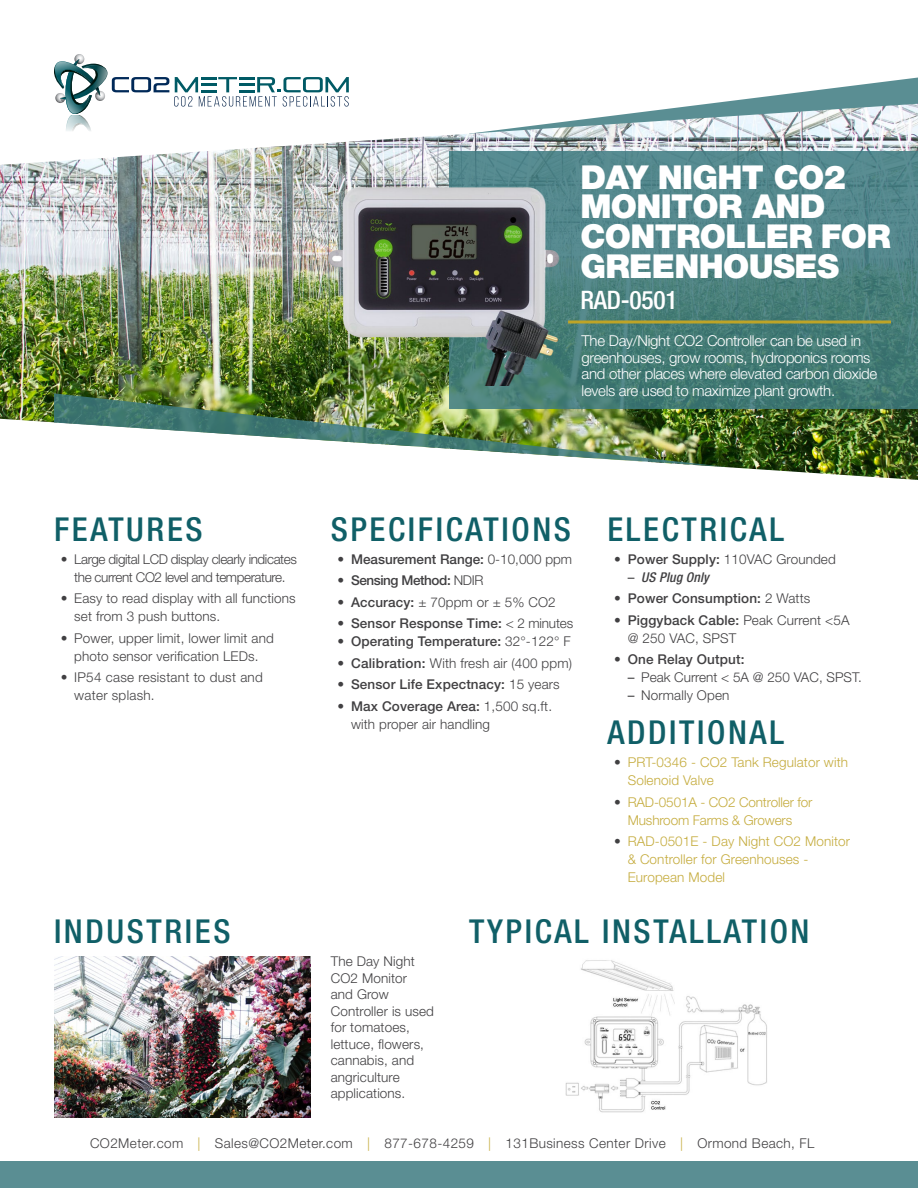
<style>
.page{position:relative;width:918px;height:1188px;background:#fff}
.page>*{position:absolute;margin:0;border:0;box-sizing:border-box;transform-origin:0 0}
.t1{font:500 condensed 33px "Helvetica Neue LT Pro";letter-spacing:.08em;color:#105f67}
.t2{font:900 33px/30px "Helvetica Neue LT Pro";letter-spacing:-.02em;color:#fff}
.t3{font:500 condensed 25.5px "Helvetica Neue LT Pro";letter-spacing:-.01em;color:#fff}
.t4{font:300 15px/16.5px "Helvetica Neue LT Pro";letter-spacing:-.02em;color:#fff}
.t5{font:300 13.5px/16.5px "Helvetica Neue LT Pro";letter-spacing:.01em;color:#414042}
.t6{font:500 13.5px "Helvetica Neue LT Pro";letter-spacing:.01em;color:#414042}
.t7{font:300 13.5px/18px "Helvetica Neue LT Pro";letter-spacing:.01em;color:#c5ac3e}
.t8{font:300 13.5px "Helvetica Neue LT Pro";letter-spacing:.03em;color:#414042}
.t9{font:300 13.5px/18px "Helvetica Neue LT Pro";letter-spacing:-.03em;color:#414042;text-align:center}
.t10{font:300 13.5px/18px "Helvetica Neue LT Pro";letter-spacing:-.01em;color:#c5ac3e;text-align:center}
.t11{font:500 13.5px "Helvetica Neue LT Pro";letter-spacing:-.03em;color:#414042}
.t12{font:italic 500 condensed 13.5px "Helvetica Neue LT Std";letter-spacing:.01em;color:#414042}
.s1{font-weight:500}
.s2{font-family:"Helvetica Neue LT Pro";font-weight:400;font-style:normal;font-stretch:normal}
.s3{font-weight:300}
.s4{font-weight:400}
.s5{color:#414042}
.s6{color:#c5ac3e}
</style>
<div class="page">
<svg style="left:707px;top:77px;width:211px;height:27px"></svg>
<svg style="left:54px;top:54px;width:295px;height:50px"></svg>
<img style="left:0;top:104px;width:918px;height:376px">
<div style="left:0;top:1161px;width:918px;height:27px;background:#5a8e93"></div>
<img style="left:54px;top:393px;width:672px;height:74px">
<svg style="left:449px;top:151px;width:469px;height:258px;background:#4c8181"></svg>
<img style="left:327px;top:185px;width:233px;height:200px">
<img style="left:565px;top:960px;width:202px;height:153px">
<img style="left:54px;top:956px;width:256px;height:161px">
<hr style="left:568px;top:321px;width:323px;height:3px;background:#bea427">
<h1 class="t2" style="left:580px;top:162px;width:312px">DAY NIGHT CO2<br>MONITOR AND<br>CONTROLLER FOR<br>GREENHOUSES</h1>
<h2 class="t3" style="left:580px;top:284px;width:99px">RAD-0501</h2>
<p class="t4" style="left:582px;top:332px;width:297px">The Day/Night CO2 Controller can be used in greenhouses, grow rooms, hydroponics rooms and other places where elevated carbon dioxide levels are used to maximize plant growth.</p>
<h1 class="t1" style="left:54px;top:509px;width:150px">FEATURES</h1>
<h1 class="t1" style="left:331px;top:509px;width:455px">SPECIFICATIONS ELECTRICAL</h1>
<p class="t9" style="left:61px;top:550px;width:238px">• Large digital LCD display clearly indicates the current CO2 level and temperature.</p>
<p class="t5" style="left:74px;top:589px;width:223px;line-height:18px;text-indent:-14px">• Easy to read display with all functions set from 3 push buttons.</p>
<p class="t5" style="left:61px;top:629px;width:215px;line-height:18px;text-align:center">• Power, upper limit, lower limit and photo sensor verification LEDs.</p>
<p class="t5" style="left:74px;top:668px;width:190px;line-height:18px;text-indent:-14px">• IP54 case resistant to dust and water splash.</p>
<p class="t5" style="left:614px;top:550px;width:223px">• <span class="s1">Power Supply:</span> 110VAC Grounded</p>
<p class="t12" style="left:628px;top:569px;width:83px"><span class="s2">–</span> US Plug Only</p>
<p class="t6" style="left:614px;top:590px;width:198px"><span class="s3">•</span> Power Consumption: <span class="s3">2 Watts</span></p>
<p class="t5" style="left:628px;top:611px;width:223px;line-height:18px;text-indent:-14px">• <span class="s1">Piggyback Cable:</span> Peak Current &lt;5A @ 250 VAC, SPST</p>
<p class="t6" style="left:614px;top:651px;width:132px"><span class="s3">•</span> One Relay Output:</p>
<p class="t5" style="left:628px;top:669px;width:236px"><span class="s4">–</span> Peak Current &lt; 5A @ 250 VAC, SPST.</p>
<p class="t5" style="left:628px;top:687px;width:103px"><span class="s4">–</span> Normally Open</p>
<p class="t6" style="left:338px;top:551px;width:236px"><span class="s3">•</span> Measurement Range: <span class="s3">0-10,000 ppm</span></p>
<p class="t11" style="left:338px;top:572px;width:147px"><span class="s3">•</span> Sensing Method: <span class="s3">NDIR</span></p>
<p class="t5" style="left:338px;top:593px;width:220px">• <span class="s1">Accuracy:</span> ± 70ppm or ± 5% CO2</p>
<p class="t6" style="left:338px;top:615px;width:237px"><span class="s3">•</span> Sensor Response Time: <span class="s3">&lt; 2 minutes</span></p>
<p class="t6" style="left:338px;top:633px;width:235px"><span class="s3">•</span> Operating Temperature: <span class="s3">32°-122° F</span></p>
<p class="t5" style="left:338px;top:654px;width:236px">• <span class="s1">Calibration:</span> With fresh air (400 ppm)</p>
<p class="t6" style="left:338px;top:676px;width:224px"><span class="s3">•</span> Sensor Life Expectnacy: <span class="s3">15 years</span></p>
<p class="t5" style="left:351px;top:697px;width:203px;line-height:18px;text-indent:-14px">• <span class="s1">Max Coverage Area:</span> 1,500 sq.ft. with proper air handling</p>
<h1 class="t1" style="left:608px;top:713px;width:178px">ADDITIONAL</h1>
<p class="t7" style="left:628px;top:753px;width:222px;text-indent:-14px"><span class="s5">•</span> PRT-0346 - CO2 Tank Regulator with<br>Solenoid Valve</p>
<p class="t10" style="left:614px;top:793px;width:200px"><span class="s5">•</span> RAD-0501A - CO2 Controller for<br>Mushroom Farms &amp; Growers</p>
<p class="t7" style="left:628px;top:832px;width:224px;text-indent:-14px"><span class="s5">•</span> RAD-0501E - Day Night CO2 Monitor &amp; Controller for Greenhouses -<br>European Model</p>
<h1 class="t1" style="left:54px;top:912px;width:178px">INDUSTRIES</h1>
<h1 class="t1" style="left:469px;top:912px;width:342px">TYPICAL INSTALLATION</h1>
<p class="t5" style="left:331px;top:953px;width:105px">The Day Night<br>CO2 Monitor<br>and Grow<br>Controller is used for tomatoes, lettuce, flowers, cannabis, and angriculture applications.</p>
<p class="t8" style="left:90px;top:1134px;width:726px">CO2Meter.com <span class="s6">|</span> Sales@CO2Meter.com <span class="s6">|</span> 877-678-4259 <span class="s6">|</span> 131Business Center Drive <span class="s6">|</span> Ormond Beach, FL</p>
</div>
